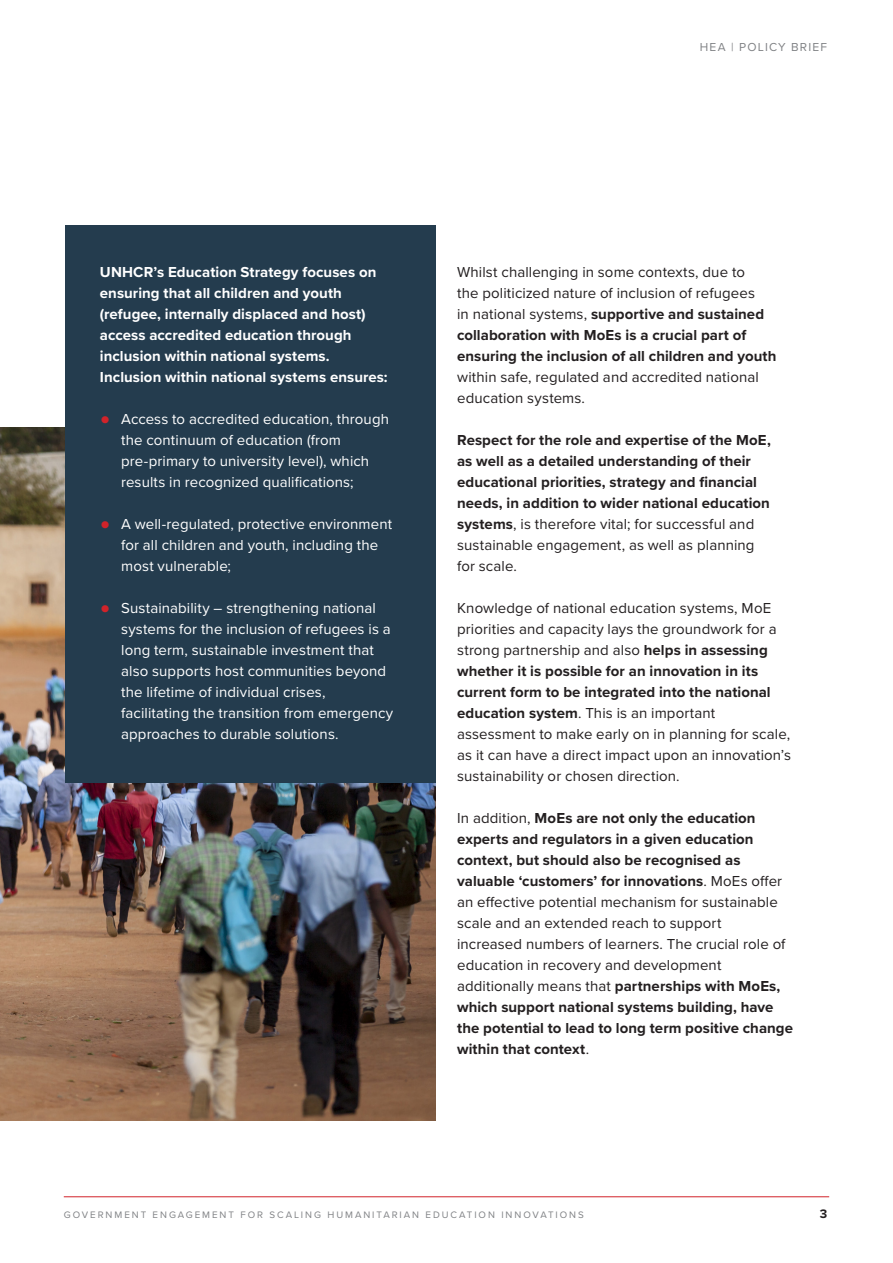
<style>
.page{position:relative;width:893px;height:1263px;background:#fff}
.page>*{position:absolute;margin:0;border:0;box-sizing:border-box;transform-origin:0 0}
.Text-ALIGNED{font:700 15px/21px "Proxima Nova";letter-spacing:.005em;color:#231f20}
.Text-ALIGNED-2{font:15px/21px "Proxima Nova";letter-spacing:.005em;color:#231f20}
.t1{font:15px/21px "Proxima Nova";letter-spacing:.005em;color:#fff}
.Text-ALIGNED-3{font:700 15px/21px "Proxima Nova";letter-spacing:.005em;color:#fff}
.t2{font:700 12.75px "Proxima Nova";color:#231f20}
.t3{font:12px "Proxima Nova";letter-spacing:.1em;color:#808285}
.t4{font:9.75px "Proxima Nova";letter-spacing:.2em;color:#808285}
.s1{font-weight:700;font-size:30px;color:#d1232a}
.s2{font-weight:700}
.s3{font-weight:400}
</style>
<div class="page">
<img style="left:0;top:428px;width:436px;height:693px">
<div style="left:66px;top:225px;width:370px;height:558px;background:#243c4e"></div>
<hr style="left:64px;top:1196px;width:765px;height:1px;background:#d1232a">
<p class="t3" style="left:700px;top:38px;width:129px">HEA | POLICY BRIEF</p>
<p class="Text-ALIGNED-3" style="left:100px;top:261px;width:289px">UNHCR’s Education Strategy focuses on ensuring that all children and youth (refugee, internally displaced and host) access accredited education through inclusion within national systems.<br>Inclusion within national systems ensures:</p>
<p class="t1" style="left:121px;top:407px;width:269px;text-indent:-21px"><span class="s1">•</span> Access to accredited education, through the continuum of education (from pre-primary to university level), which results in recognized qualifications;</p>
<p class="t1" style="left:121px;top:512px;width:273px;text-indent:-21px"><span class="s1">•</span> A well-regulated, protective environment for all children and youth, including the most vulnerable;</p>
<p class="t1" style="left:121px;top:596px;width:274px;text-indent:-21px"><span class="s1">•</span> Sustainability – strengthening national systems for the inclusion of refugees is a long term, sustainable investment that also supports host communities beyond the lifetime of individual crises, facilitating the transition from emergency approaches to durable solutions.</p>
<p class="Text-ALIGNED-2" style="left:457px;top:260px;width:321px">Whilst challenging in some contexts, due to<br>the politicized nature of inclusion of refugees<br>in national systems, <span class="s2">supportive and sustained collaboration with MoEs is a crucial part of ensuring the inclusion of all children and youth </span>within safe, regulated and accredited national education systems.</p>
<p class="Text-ALIGNED" style="left:457px;top:429px;width:315px">Respect for the role and expertise of the MoE, as well as a detailed understanding of their educational priorities, strategy and financial needs, in addition to wider national education systems<span class="s3">, is therefore vital; for successful and sustainable engagement, as well as planning for scale.</span></p>
<p class="Text-ALIGNED-2" style="left:457px;top:596px;width:335px">Knowledge of national education systems, MoE priorities and capacity lays the groundwork for a strong partnership and also <span class="s2">helps in assessing whether it is possible for an innovation in its current form to be integrated into the national education system</span>. This is an important assessment to make early on in planning for scale, as it can have a direct impact upon an innovation’s sustainability or chosen direction.</p>
<p class="Text-ALIGNED" style="left:457px;top:807px;width:337px"><span class="s3">In addition,</span> MoEs are not only the education experts and regulators in a given education context, but should also be recognised as valuable ‘customers’ for innovations<span class="s3">. MoEs offer an effective potential mechanism for sustainable scale and an extended reach to support<br>increased numbers of learners. The crucial role of education in recovery and development additionally means that</span> partnerships with MoEs, which support national systems building, have the potential to lead to long term positive change within that context<span class="s3">.</span></p>
<p class="t4" style="left:64px;top:1208px;width:522px">GOVERNMENT ENGAGEMENT FOR SCALING HUMANITARIAN EDUCATION INNOVATIONS</p>
<p class="t2" style="left:820px;top:1205px;width:9px">3</p>
</div>
